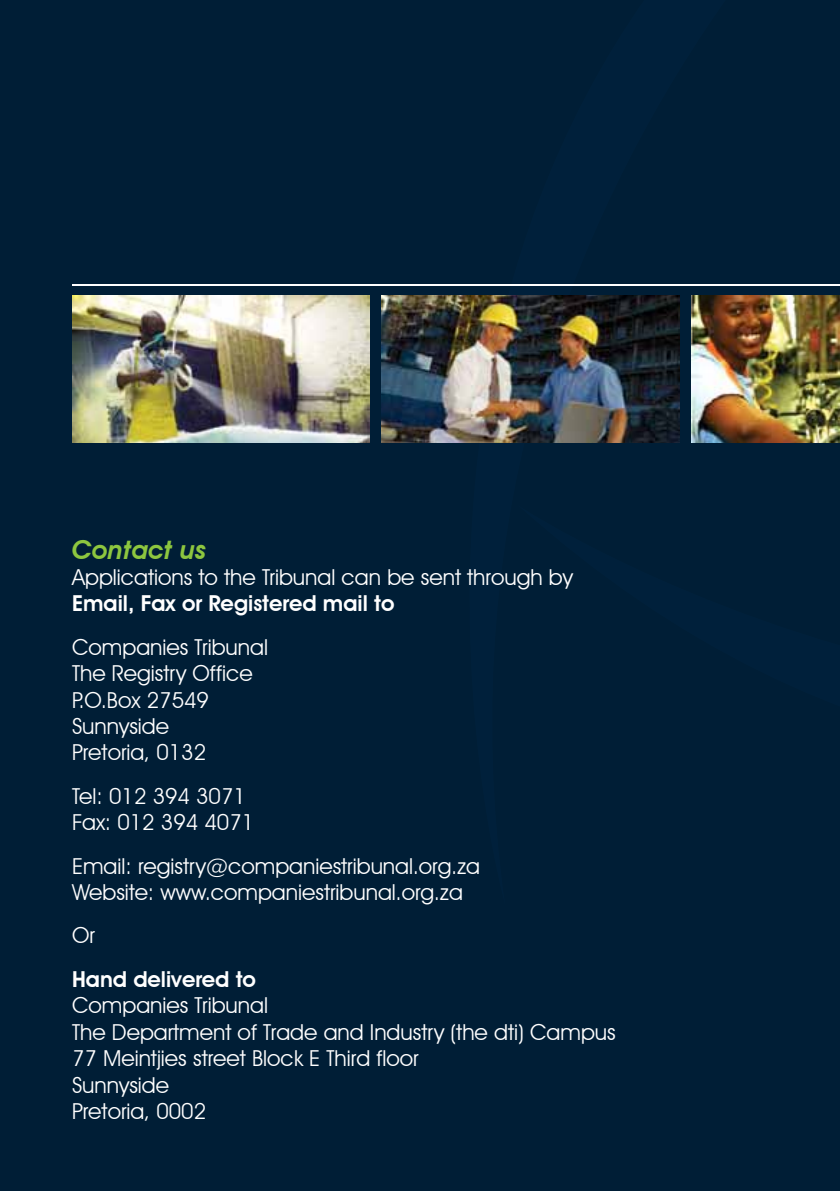
<style>
.page{position:relative;width:840px;height:1191px;background:#fff}
.page>*{position:absolute;margin:0;border:0;box-sizing:border-box;transform-origin:0 0}
.t1{font:italic 600 26px "Avant Garde IT Cby BT";color:#8dc63f}
.t2{font:22px/26.4px "Avant Garde IT Cby BT";color:#fff}
.t3{font:600 22px "Avant Garde IT Cby BT";color:#fff}
</style>
<div class="page">
<div style="left:0;top:0;width:839px;height:1191px;background:#001e36"></div>
<img style="left:381px;top:296px;width:86px;height:146px">
<img style="left:467px;top:284px;width:372px;height:159px">
<hr style="left:72px;top:285px;width:767px;height:1px;background:#fff">
<img style="left:72px;top:296px;width:297px;height:146px">
<p class="t1" style="left:72px;top:533px;width:135px">Contact us</p>
<p class="t2" style="left:72px;top:564px;width:502px">Applications to the Tribunal can be sent through by</p>
<p class="t3" style="left:72px;top:590px;width:324px">Email, Fax or Registered mail to</p>
<p class="t2" style="left:72px;top:633px;width:197px">Companies Tribunal<br>The Registry Office<br>P.O.Box 27549<br>Sunnyside<br>Pretoria, 0132</p>
<p class="t2" style="left:72px;top:782px;width:183px">Tel: 012 394 3071<br>Fax: 012 394 4071</p>
<p class="t2" style="left:72px;top:852px;width:409px">Email: registry@companiestribunal.org.za<br>Website: www.companiestribunal.org.za</p>
<p class="t2" style="left:72px;top:922px;width:24px">Or</p>
<p class="t3" style="left:72px;top:966px;width:185px">Hand delivered to</p>
<p class="t2" style="left:72px;top:992px;width:545px">Companies Tribunal<br>The Department of Trade and Industry (the dti) Campus<br>77 Meintjies street Block E Third floor<br>Sunnyside<br>Pretoria, 0002</p>
</div>
